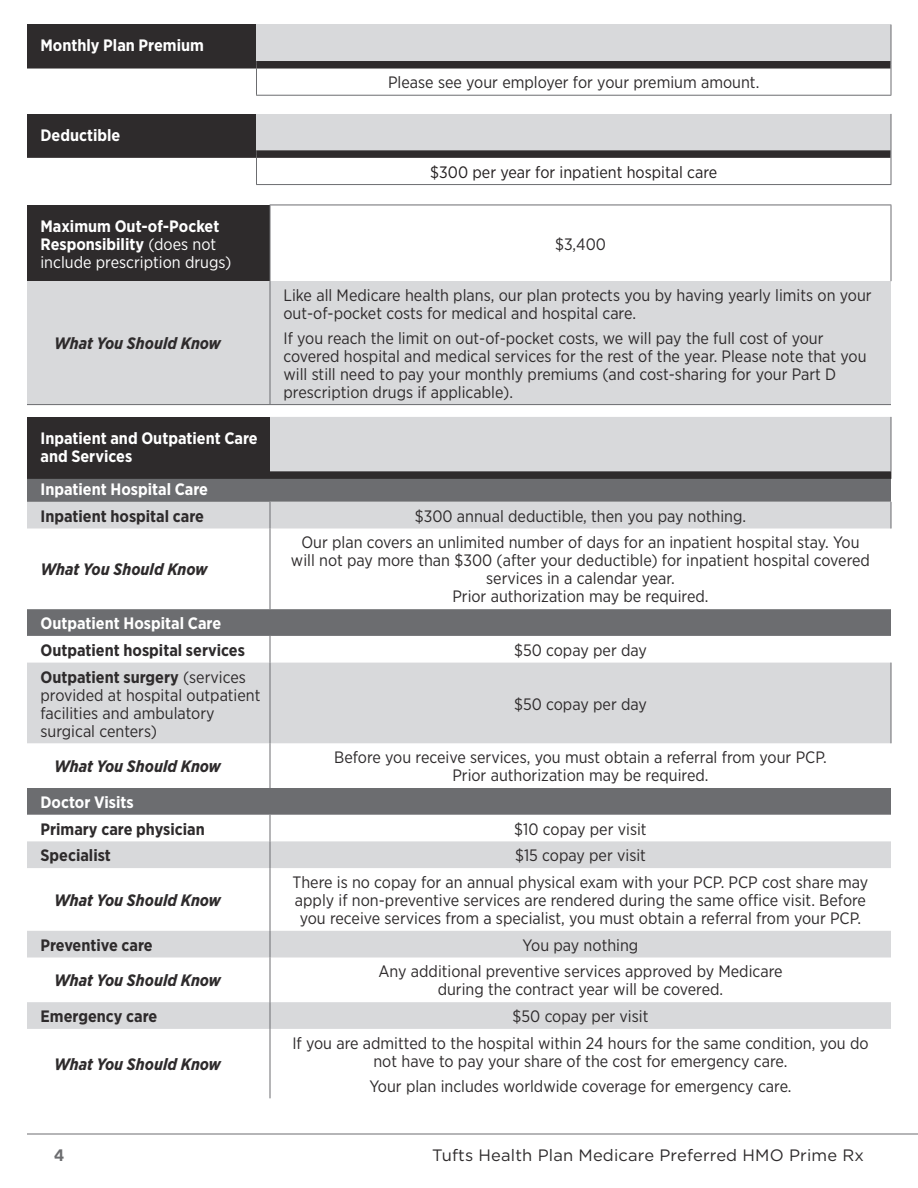
<style>
.page{position:relative;width:918px;height:1188px;background:#fff}
.page>*{position:absolute;margin:0;border:0;box-sizing:border-box;transform-origin:0 0}
.Table_Body{font:16.5px/18px "Gotham Narrow";color:#2e2b2c;text-align:center}
.Table_Title{font:700 16.5px/18px "Gotham Narrow";color:#fff}
.Table_Row_Header{font:700 16.5px "Gotham Narrow";color:#2e2b2c}
.Table_Row_Header-2{font:italic 700 16.5px "Gotham Narrow";color:#2e2b2c}
.Table_Row_Header-3{font:16.5px/18px "Gotham Narrow";color:#2e2b2c}
.Table_Section{font:700 16.5px "Gotham Narrow";color:#fff}
.t1{font:16.5px "Gotham";letter-spacing:.01em;color:#2e2b2c}
.Table_Body-2{font:16.5px "Gotham Narrow";color:#231f20}
.t2{font:700 16.5px "Gotham";color:#6c6d70}
.s1{font-weight:400}
.s2{font-weight:700}
</style>
<div class="page">
<hr style="left:27px;top:1134px;width:891px;height:1px;background:#6c6d70">
<svg style="left:27px;top:417px;width:864px;height:612px;fill:#d8d9db"></svg>
<svg style="left:27px;top:479px;width:864px;height:336px"></svg>
<svg style="left:270px;top:502px;width:621px;height:527px"></svg>
<hr style="left:891px;top:417px;width:1px;height:54px;background:#6c6d70">
<hr style="left:891px;top:663px;width:1px;height:80px;background:#6c6d70">
<div style="left:27px;top:471px;width:243px;height:8px;background:#2e2b2c"></div>
<hr style="left:270px;top:529px;width:1px;height:80px;background:#6c6d70">
<hr style="left:270px;top:743px;width:1px;height:45px;background:#6c6d70">
<hr style="left:270px;top:868px;width:1px;height:63px;background:#6c6d70">
<hr style="left:270px;top:958px;width:1px;height:44px;background:#6c6d70">
<hr style="left:270px;top:1029px;width:1px;height:69px;background:#6c6d70">
<svg style="left:891px;top:502px;width:1px;height:27px"></svg>
<div style="left:270px;top:471px;width:621px;height:8px;background:#2e2b2c"></div>
<svg style="left:270px;top:502px;width:1px;height:27px"></svg>
<svg style="left:270px;top:636px;width:1px;height:27px"></svg>
<hr style="left:270px;top:663px;width:1px;height:80px;background:#6c6d70">
<svg style="left:270px;top:815px;width:1px;height:53px"></svg>
<svg style="left:270px;top:931px;width:1px;height:27px"></svg>
<svg style="left:270px;top:1002px;width:1px;height:27px"></svg>
<div style="left:27px;top:205px;width:243px;height:76px;background:#2e2b2c"></div>
<div style="left:27px;top:281px;width:243px;height:124px;background:#d8d9db"></div>
<div style="left:270px;top:281px;width:621px;height:124px;background:#d8d9db"></div>
<hr style="left:27px;top:404px;width:243px;height:1px;background:#6c6d70">
<hr style="left:270px;top:404px;width:621px;height:1px;background:#6c6d70">
<hr style="left:270px;top:205px;width:621px;height:1px;background:#6c6d70">
<hr style="left:270px;top:205px;width:1px;height:76px;background:#6c6d70">
<hr style="left:891px;top:205px;width:1px;height:76px;background:#6c6d70">
<hr style="left:270px;top:281px;width:1px;height:123px;background:#6c6d70">
<div style="left:27px;top:25px;width:229px;height:40px;background:#2e2b2c"></div>
<div style="left:256px;top:25px;width:635px;height:40px;background:#d8d9db"></div>
<div style="left:256px;top:61px;width:635px;height:8px;background:#2e2b2c"></div>
<svg style="left:256px;top:69px;width:1px;height:26px"></svg>
<hr style="left:891px;top:65px;width:1px;height:30px;background:#6c6d70">
<hr style="left:256px;top:95px;width:635px;height:1px;background:#6c6d70">
<hr style="left:891px;top:25px;width:1px;height:40px;background:#6c6d70">
<div style="left:27px;top:61px;width:229px;height:8px;background:#2e2b2c"></div>
<div style="left:27px;top:114px;width:229px;height:40px;background:#2e2b2c"></div>
<div style="left:256px;top:114px;width:635px;height:40px;background:#d8d9db"></div>
<div style="left:256px;top:150px;width:635px;height:8px;background:#2e2b2c"></div>
<svg style="left:256px;top:158px;width:1px;height:26px"></svg>
<hr style="left:891px;top:154px;width:1px;height:30px;background:#6c6d70">
<hr style="left:256px;top:184px;width:635px;height:1px;background:#6c6d70">
<hr style="left:891px;top:114px;width:1px;height:40px;background:#6c6d70">
<div style="left:27px;top:150px;width:229px;height:8px;background:#2e2b2c"></div>
<p class="Table_Title" style="left:40px;top:36px;width:165px">Monthly Plan Premium</p>
<p class="Table_Title" style="left:40px;top:126px;width:81px">Deductible</p>
<p class="Table_Title" style="left:40px;top:217px;width:193px">Maximum Out-of-Pocket<br>Responsibility <span class="s1">(does not include prescription drugs)</span></p>
<p class="Table_Row_Header-2" style="left:54px;top:333px;width:169px">What You Should Know</p>
<p class="Table_Body" style="left:388px;top:73px;width:373px">Please see your employer for your premium amount.</p>
<p class="Table_Body-2" style="left:430px;top:162px;width:288px">$300 per year for inpatient hospital care</p>
<p class="Table_Body" style="left:555px;top:235px;width:52px">$3,400</p>
<p class="Table_Body" style="left:284px;top:286px;width:590px;text-align:left">Like all Medicare health plans, our plan protects you by having yearly limits on your out-of-pocket costs for medical and hospital care.</p>
<p class="Table_Body" style="left:284px;top:329px;width:585px;text-align:left">If you reach the limit on out-of-pocket costs, we will pay the full cost of your covered hospital and medical services for the rest of the year. Please note that you will still need to pay your monthly premiums (and cost-sharing for your Part D prescription drugs if applicable).</p>
<p class="Table_Title" style="left:40px;top:429px;width:219px">Inpatient and Outpatient Care and Services</p>
<p class="Table_Section" style="left:40px;top:479px;width:169px">Inpatient Hospital Care</p>
<p class="Table_Row_Header" style="left:40px;top:505px;width:165px">Inpatient hospital care</p>
<p class="Table_Body" style="left:415px;top:507px;width:333px">$300 annual deductible, then you pay nothing.</p>
<p class="Table_Row_Header-2" style="left:40px;top:559px;width:169px">What You Should Know</p>
<p class="Table_Body" style="left:291px;top:533px;width:581px">Our plan covers an unlimited number of days for an inpatient hospital stay. You will not pay more than $300 (after your deductible) for inpatient hospital covered services in a calendar year.<br>Prior authorization may be required.</p>
<p class="Table_Section" style="left:40px;top:613px;width:182px">Outpatient Hospital Care</p>
<p class="Table_Row_Header" style="left:40px;top:639px;width:206px">Outpatient hospital services</p>
<p class="Table_Body" style="left:514px;top:641px;width:134px">$50 copay per day</p>
<p class="Table_Row_Header-3" style="left:40px;top:667px;width:221px"><span class="s2">Outpatient surgery</span> (services provided at hospital outpatient facilities and ambulatory surgical centers)</p>
<p class="Table_Body" style="left:514px;top:694px;width:134px">$50 copay per day</p>
<p class="Table_Row_Header-2" style="left:54px;top:756px;width:169px">What You Should Know</p>
<p class="Table_Body" style="left:334px;top:748px;width:494px">Before you receive services, you must obtain a referral from your PCP.<br>Prior authorization may be required.</p>
<p class="Table_Section" style="left:40px;top:792px;width:95px">Doctor Visits</p>
<p class="Table_Row_Header" style="left:40px;top:818px;width:166px">Primary care physician</p>
<p class="Table_Body" style="left:514px;top:820px;width:134px">$10 copay per visit</p>
<p class="Table_Row_Header" style="left:40px;top:845px;width:72px">Specialist</p>
<p class="Table_Body" style="left:515px;top:846px;width:132px">$15 copay per visit</p>
<p class="Table_Row_Header-2" style="left:54px;top:890px;width:169px">What You Should Know</p>
<p class="Table_Body" style="left:293px;top:873px;width:577px;text-align:left">There is no copay for an annual physical exam with your PCP. PCP cost share may apply if non-preventive services are rendered during the same office visit. Before you receive services from a specialist, you must obtain a referral from your PCP.</p>
<p class="Table_Row_Header" style="left:40px;top:934px;width:114px">Preventive care</p>
<p class="Table_Body" style="left:523px;top:936px;width:117px">You pay nothing</p>
<p class="Table_Row_Header-2" style="left:54px;top:970px;width:169px">What You Should Know</p>
<p class="Table_Body" style="left:378px;top:962px;width:406px">Any additional preventive services approved by Medicare during the contract year will be covered.</p>
<p class="Table_Row_Header" style="left:40px;top:1006px;width:118px">Emergency care</p>
<p class="Table_Body" style="left:513px;top:1007px;width:137px">$50 copay per visit</p>
<p class="Table_Row_Header-2" style="left:54px;top:1054px;width:169px">What You Should Know</p>
<p class="Table_Body" style="left:292px;top:1034px;width:578px">If you are admitted to the hospital within 24 hours for the same condition, you do not have to pay your share of the cost for emergency care.</p>
<p class="Table_Body" style="left:369px;top:1076px;width:424px">Your plan includes worldwide coverage for emergency care.</p>
<p class="t2" style="left:54px;top:1144px;width:11px">4</p>
<p class="t1" style="left:432px;top:1144px;width:433px">Tufts Health Plan Medicare Preferred HMO Prime Rx</p>
</div>
